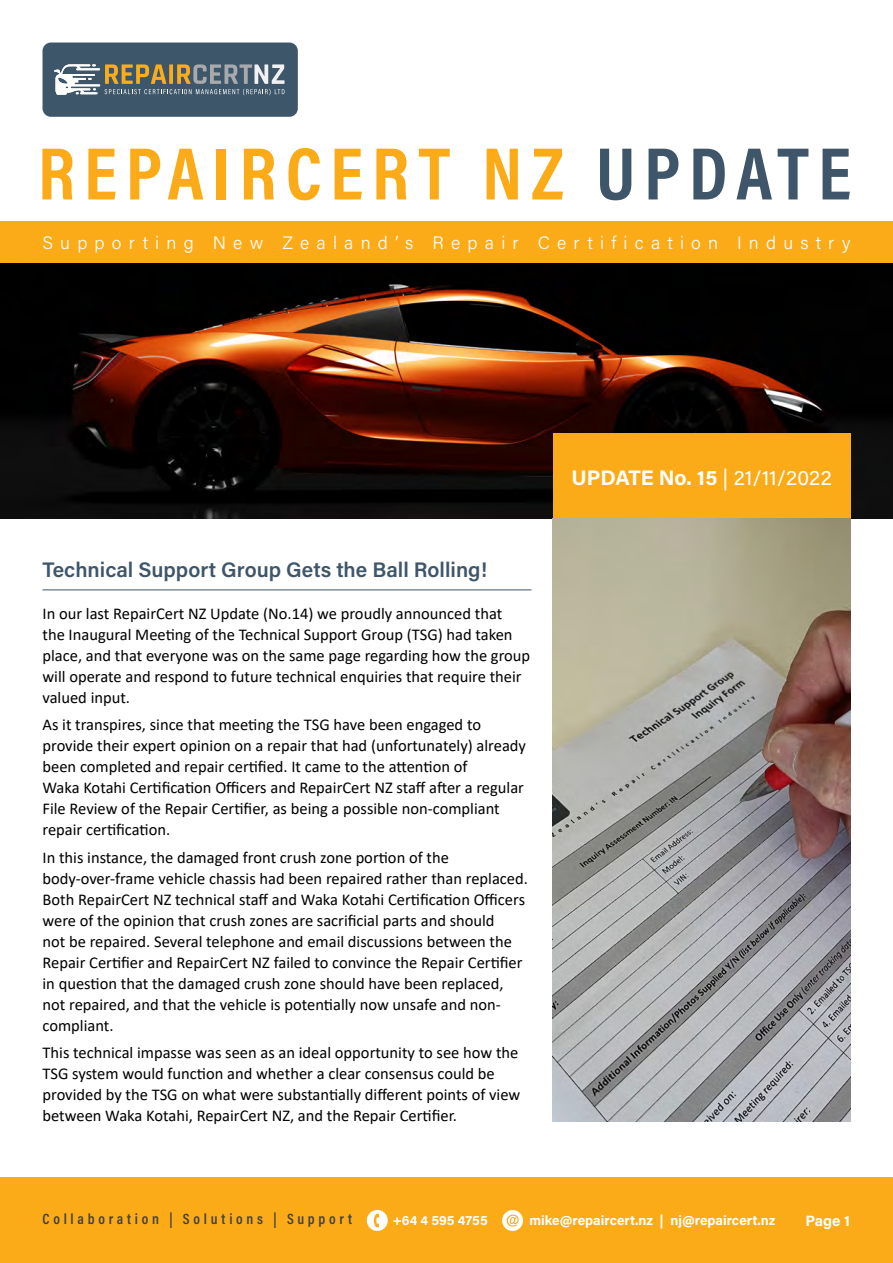
<style>
.page{position:relative;width:893px;height:1263px;background:#fff}
.page>*{position:absolute;margin:0;border:0;box-sizing:border-box;transform-origin:0 0}
.t1{font:700 75px "Acumin Pro Cond";letter-spacing:.12em;color:#fbab18}
.t2{font:600 21px "Acumin Pro";color:#3e556a}
.t3{font:700 21px "Acumin Pro";letter-spacing:-.01em;color:#fff}
.t4{font:300 18px "Acumin Pro";letter-spacing:.4em;color:#fff}
.t5{font:16.5px/21px "Calibri";color:#000}
.t6{font:600 15px "Acumin Pro Cond";letter-spacing:.25em;color:#414042}
.t7{font:700 15px "Acumin Pro";color:#fff}
.t8{font:700 13.5px "Acumin Pro";color:#fff}
.s1{color:#3e556a}
.s2{font-weight:400}
</style>
<div class="page">
<div style="left:0;top:1178px;width:893px;height:85px;background:#fbab18"></div>
<div style="left:367px;top:1210px;width:21px;height:21px;background:#fff;border-radius:50%"></div>
<svg style="left:374px;top:1214px;width:5px;height:13px"></svg>
<div style="left:502px;top:1210px;width:21px;height:21px;background:#fff;border-radius:50%"></div>
<svg style="left:507px;top:1215px;width:12px;height:11px"></svg>
<div style="left:0;top:221px;width:893px;height:43px;background:#fbab18"></div>
<img style="left:0;top:264px;width:893px;height:255px">
<div style="left:43px;top:43px;width:255px;height:74px;background:#3d566a;border-radius:8px"></div>
<svg style="left:54px;top:64px;width:231px;height:31px"></svg>
<div style="left:553px;top:433px;width:297px;height:86px;background:#fbab18"></div>
<img style="left:553px;top:519px;width:297px;height:602px">
<hr style="left:43px;top:589px;width:488px;height:1px;background:#3e556a">
<h1 class="t1" style="left:38px;top:124px;width:815px">REPAIRCERT NZ <span class="s1">UPDATE</span></h1>
<p class="t4" style="left:43px;top:231px;width:809px">Supporting New Zealand’s Repair Certification Industry</p>
<p class="t2" style="left:43px;top:555px;width:446px">Technical Support Group Gets the Ball Rolling!</p>
<p class="t5" style="left:43px;top:603px;width:489px">In our last RepairCert NZ Update (No.14) we proudly announced that<br>the Inaugural Meeting of the Technical Support Group (TSG) had taken place, and that everyone was on the same page regarding how the group will operate and respond to future technical enquiries that require their valued input.</p>
<p class="t5" style="left:43px;top:714px;width:485px">As it transpires, since that meeting the TSG have been engaged to provide their expert opinion on a repair that had (unfortunately) already been completed and repair certified. It came to the attention of<br>Waka Kotahi Certification Officers and RepairCert NZ staff after a regular File Review of the Repair Certifier, as being a possible non-compliant repair certification.</p>
<p class="t5" style="left:43px;top:846px;width:487px">In this instance, the damaged front crush zone portion of the body-over-frame vehicle chassis had been repaired rather than replaced.<br>Both RepairCert NZ technical staff and Waka Kotahi Certification Officers were of the opinion that crush zones are sacrificial parts and should<br>not be repaired. Several telephone and email discussions between the Repair Certifier and RepairCert NZ failed to convince the Repair Certifier in question that the damaged crush zone should have been replaced, not repaired, and that the vehicle is potentially now unsafe and non&shy;compliant.</p>
<p class="t5" style="left:43px;top:1042px;width:479px">This technical impasse was seen as an ideal opportunity to see how the TSG system would function and whether a clear consensus could be provided by the TSG on what were substantially different points of view between Waka Kotahi, RepairCert NZ, and the Repair Certifier.</p>
<p class="t3" style="left:572px;top:463px;width:262px">UPDATE No. 15 <span class="s2">| 21/11/2022</span></p>
<p class="t6" style="left:43px;top:1209px;width:311px">Collaboration | Solutions | Support</p>
<p class="t8" style="left:392px;top:1210px;width:97px">+64 4 595 4755</p>
<p class="t8" style="left:529px;top:1210px;width:247px">mike@repaircert.nz | nj@repaircert.nz</p>
<p class="t7" style="left:805px;top:1210px;width:46px">Page 1</p>
</div>
